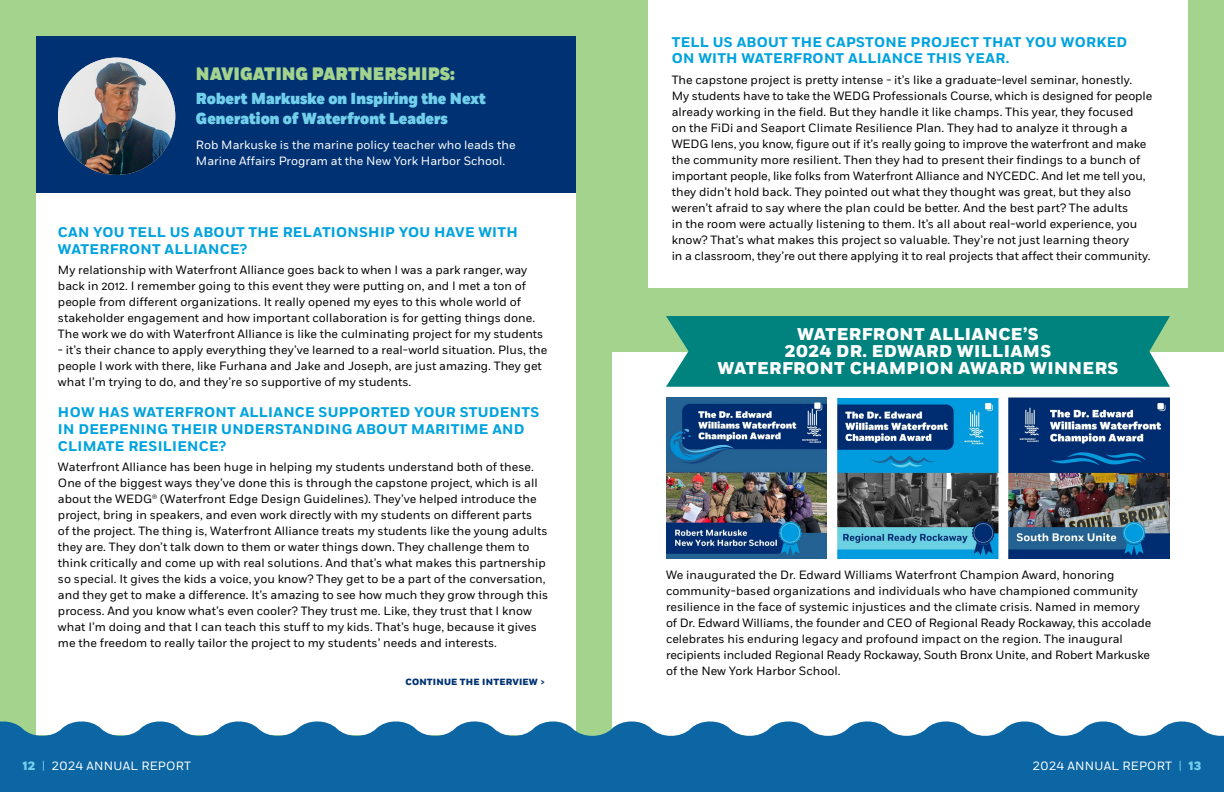
<style>
.page{position:relative;width:1224px;height:792px;background:#fff}
.page>*{position:absolute;margin:0;border:0;box-sizing:border-box;transform-origin:0 0}
.t1{font:900 18px "Fort";color:#a4d38e;scale:.91 1}
.t2{font:800 17px/17px "Fort";letter-spacing:.02em;color:#fff;text-align:center}
.t3{font:900 16px/20px "Fort";color:#71cfec;scale:.91 1}
.t4{font:700 14px/17px "Fort";letter-spacing:.02em;color:#00a3de}
.t5{font:12px/16px "Fort";color:#000}
.t6{font:12px/16px "Fort";color:#fff}
.t7{font:12px "Fort";letter-spacing:.02em;color:#fff}
.t8{font:800 9px "Fort";letter-spacing:.02em;color:#003273}
.s1{font-weight:800;color:#71cfec}
.s2{color:#71cfec}
</style>
<div class="page">
<div style="left:0;top:0;width:612px;height:792px;background:#a4d38e"></div>
<div style="left:612px;top:0;width:612px;height:351px;background:#a4d38e"></div>
<div style="left:36px;top:43px;width:540px;height:692px;background:#fff"></div>
<div style="left:648px;top:0;width:540px;height:287px;background:#fff"></div>
<div style="left:36px;top:36px;width:540px;height:156px;background:#003273"></div>
<img style="left:58px;top:58px;width:117px;height:117px;border-radius:59px">
<svg style="left:612px;top:721px;width:612px;height:71px;background:#2476ac"></svg>
<svg style="left:0;top:721px;width:612px;height:71px;background:#2475ab"></svg>
<img style="left:666px;top:398px;width:161px;height:161px">
<img style="left:1009px;top:398px;width:161px;height:161px">
<img style="left:838px;top:398px;width:160px;height:161px">
<div style="left:666px;top:316px;width:504px;height:71px;background:#00827e"></div>
<h1 class="t1" style="left:196px;top:62px;width:286px">NAVIGATING PARTNERSHIPS:</h1>
<h3 class="t3" style="left:196px;top:90px;width:320px">Robert Markuske on Inspiring the Next<br>Generation of Waterfront Leaders</h3>
<p class="t6" style="left:196px;top:137px;width:321px">Rob Markuske is the marine policy teacher who leads the<br>Marine Affairs Program at the New York Harbor School.</p>
<p class="t4" style="left:58px;top:224px;width:461px">CAN YOU TELL US ABOUT THE RELATIONSHIP YOU HAVE WITH<br>WATERFRONT ALLIANCE?</p>
<p class="t5" style="left:58px;top:262px;width:487px">My relationship with Waterfront Alliance goes back to when I was a park ranger, way back in 2012. I remember going to this event they were putting on, and I met a ton of people from different organizations. It really opened my eyes to this whole world of stakeholder engagement and how important collaboration is for getting things done.<br>The work we do with Waterfront Alliance is like the culminating project for my students</p>
<p class="t5" style="left:58px;top:342px;width:491px">- it’s their chance to apply everything they’ve learned to a real-world situation. Plus, the people I work with there, like Furhana and Jake and Joseph, are just amazing. They get what I’m trying to do, and they’re so supportive of my students.</p>
<p class="t4" style="left:58px;top:404px;width:483px">HOW HAS WATERFRONT ALLIANCE SUPPORTED YOUR STUDENTS<br>IN DEEPENING THEIR UNDERSTANDING ABOUT MARITIME AND<br>CLIMATE RESILIENCE?</p>
<p class="t5" style="left:58px;top:459px;width:492px">Waterfront Alliance has been huge in helping my students understand both of these.<br>One of the biggest ways they’ve done this is through the capstone project, which is all about the WEDG® (Waterfront Edge Design Guidelines). They’ve helped introduce the project, bring in speakers, and even work directly with my students on different parts<br>of the project. The thing is, Waterfront Alliance treats my students like the young adults they are. They don’t talk down to them or water things down. They challenge them to think critically and come up with real solutions. And that’s what makes this partnership so special. It gives the kids a voice, you know? They get to be a part of the conversation, and they get to make a difference. It’s amazing to see how much they grow through this process. And you know what’s even cooler? They trust me. Like, they trust that I know what I’m doing and that I can teach this stuff to my kids. That’s huge, because it gives me the freedom to really tailor the project to my students’ needs and interests.</p>
<p class="t8" style="left:405px;top:676px;width:141px">CONTINUE THE INTERVIEW &gt;</p>
<p class="t4" style="left:672px;top:34px;width:457px">TELL US ABOUT THE CAPSTONE PROJECT THAT YOU WORKED<br>ON WITH WATERFRONT ALLIANCE THIS YEAR.</p>
<p class="t5" style="left:672px;top:72px;width:482px">The capstone project is pretty intense - it’s like a graduate-level seminar, honestly.<br>My students have to take the WEDG Professionals Course, which is designed for people already working in the field. But they handle it like champs. This year, they focused<br>on the FiDi and Seaport Climate Resilience Plan. They had to analyze it through a WEDG lens, you know, figure out if it’s really going to improve the waterfront and make the community more resilient. Then they had to present their findings to a bunch of important people, like folks from Waterfront Alliance and NYCEDC. And let me tell you, they didn’t hold back. They pointed out what they thought was great, but they also weren’t afraid to say where the plan could be better. And the best part? The adults<br>in the room were actually listening to them. It’s all about real-world experience, you know? That’s what makes this project so valuable. They’re not just learning theory<br>in a classroom, they’re out there applying it to real projects that affect their community.</p>
<h2 class="t2" style="left:718px;top:327px;width:402px">WATERFRONT ALLIANCE’S<br>2024 DR. EDWARD WILLIAMS<br>WATERFRONT CHAMPION AWARD WINNERS</h2>
<p class="t5" style="left:666px;top:568px;width:487px">We inaugurated the Dr. Edward Williams Waterfront Champion Award, honoring community-based organizations and individuals who have championed community resilience in the face of systemic injustices and the climate crisis. Named in memory of Dr. Edward Williams, the founder and CEO of Regional Ready Rockaway, this accolade celebrates his enduring legacy and profound impact on the region. The inaugural recipients included Regional Ready Rockaway, South Bronx Unite, and Robert Markuske of the New York Harbor School.</p>
<p class="t7" style="left:23px;top:758px;width:170px"><span class="s1">12</span> <span class="s2">|</span> 2024 ANNUAL REPORT</p>
<p class="t7" style="left:1033px;top:758px;width:170px">2024 ANNUAL REPORT <span class="s2">|</span> <span class="s1">13</span></p>
</div>
